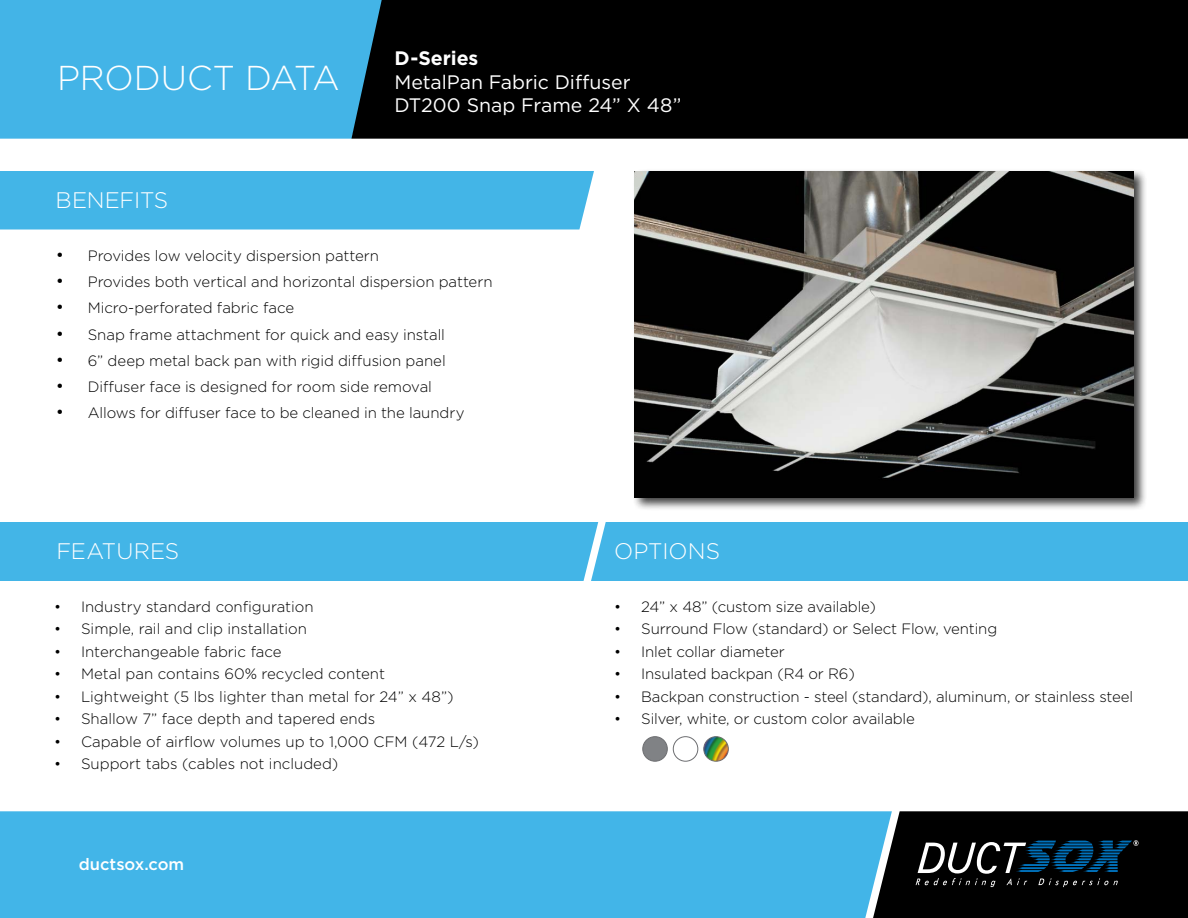
<style>
.page{position:relative;width:1188px;height:918px;background:#fff}
.page>*{position:absolute;margin:0;border:0;box-sizing:border-box;transform-origin:0 0}
.t1{font:300 34.5px "Gotham";letter-spacing:-.01em;color:#fff}
.t2{font:300 22.5px "Gotham";letter-spacing:-.005em;color:#fff}
.t3{font:19.5px/23.4px "Gotham";letter-spacing:-.005em;color:#fff}
.t4{font:700 19.5px "Gotham";color:#fff}
.t5{font:500 16.5px "Gotham";color:#fff}
.t6{font:300 15px "Gotham";letter-spacing:-.005em;color:#000}
.s1{font-size:17.7px}
</style>
<div class="page">
<div style="left:0;top:811px;width:873px;height:107px;background:#42b5e8"></div>
<svg style="left:873px;top:811px;width:315px;height:107px;background:#10171b"></svg>
<div style="left:0;top:0;width:347px;height:139px;background:#43b4e7"></div>
<div style="left:347px;top:0;width:841px;height:139px;background:#000"></div>
<div style="left:0;top:522px;width:1188px;height:58px;background:#43b5e7"></div>
<svg style="left:575px;top:522px;width:36px;height:59px"></svg>
<div style="left:0;top:171px;width:594px;height:59px;background:#43b5e7"></div>
<div style="left:632px;top:168px;width:516px;height:343px;background:#000;opacity:.75"></div>
<img style="left:634px;top:171px;width:500px;height:326px">
<div style="left:673px;top:737px;width:25px;height:24px;border:1px solid #6d6e71;border-radius:50%"></div>
<div style="left:643px;top:737px;width:24px;height:24px;background:#808285;border-radius:50%"></div>
<div style="left:643px;top:737px;width:24px;height:24px;border:1px solid #6d6e71;border-radius:50%"></div>
<img style="left:704px;top:737px;width:24px;height:24px">
<div style="left:704px;top:737px;width:25px;height:24px;border:1px solid #6d6e71;border-radius:50%"></div>
<h1 class="t1" style="left:57px;top:56px;width:284px">PRODUCT DATA</h1>
<h2 class="t2" style="left:56px;top:186px;width:114px">BENEFITS</h2>
<h3 class="t4" style="left:394px;top:46px;width:85px">D-Series</h3>
<h3 class="t3" style="left:394px;top:70px;width:289px">MetalPan Fabric Diffuser<br>DT200 Snap Frame 24” X 48”</h3>
<p class="t6" style="left:56px;top:246px;width:325px"><span class="s1">•</span> Provides low velocity dispersion pattern</p>
<p class="t6" style="left:56px;top:272px;width:438px"><span class="s1">•</span> Provides both vertical and horizontal dispersion pattern</p>
<p class="t6" style="left:56px;top:299px;width:240px"><span class="s1">•</span> Micro-perforated fabric face</p>
<p class="t6" style="left:56px;top:325px;width:391px"><span class="s1">•</span> Snap frame attachment for quick and easy install</p>
<p class="t6" style="left:56px;top:351px;width:391px"><span class="s1">•</span> 6” deep metal back pan with rigid diffusion panel</p>
<p class="t6" style="left:56px;top:377px;width:378px"><span class="s1">•</span> Diffuser face is designed for room side removal</p>
<p class="t6" style="left:56px;top:404px;width:410px"><span class="s1">•</span> Allows for diffuser face to be cleaned in the laundry</p>
<h2 class="t2" style="left:56px;top:537px;width:124px">FEATURES</h2>
<h2 class="t2" style="left:614px;top:537px;width:107px">OPTIONS</h2>
<p class="t6" style="left:54px;top:597px;width:261px">• Industry standard configuration</p>
<p class="t6" style="left:54px;top:620px;width:254px">• Simple, rail and clip installation</p>
<p class="t6" style="left:54px;top:642px;width:229px">• Interchangeable fabric face</p>
<p class="t6" style="left:54px;top:665px;width:333px">• Metal pan contains 60% recycled content</p>
<p class="t6" style="left:54px;top:687px;width:401px">• Lightweight (5 lbs lighter than metal for 24” x 48”)</p>
<p class="t6" style="left:54px;top:710px;width:323px">• Shallow 7” face depth and tapered ends</p>
<p class="t6" style="left:54px;top:732px;width:426px">• Capable of airflow volumes up to 1,000 CFM (472 L/s)</p>
<p class="t6" style="left:54px;top:755px;width:286px">• Support tabs (cables not included)</p>
<p class="t5" style="left:79px;top:853px;width:107px">ductsox.com</p>
<p class="t6" style="left:614px;top:597px;width:263px">• 24” x 48” (custom size available)</p>
<p class="t6" style="left:614px;top:620px;width:384px">• Surround Flow (standard) or Select Flow, venting</p>
<p class="t6" style="left:614px;top:642px;width:172px">• Inlet collar diameter</p>
<p class="t6" style="left:614px;top:665px;width:242px">• Insulated backpan (R4 or R6)</p>
<p class="t6" style="left:614px;top:687px;width:520px">• Backpan construction - steel (standard), aluminum, or stainless steel</p>
<p class="t6" style="left:614px;top:710px;width:302px">• Silver, white, or custom color available</p>
</div>
